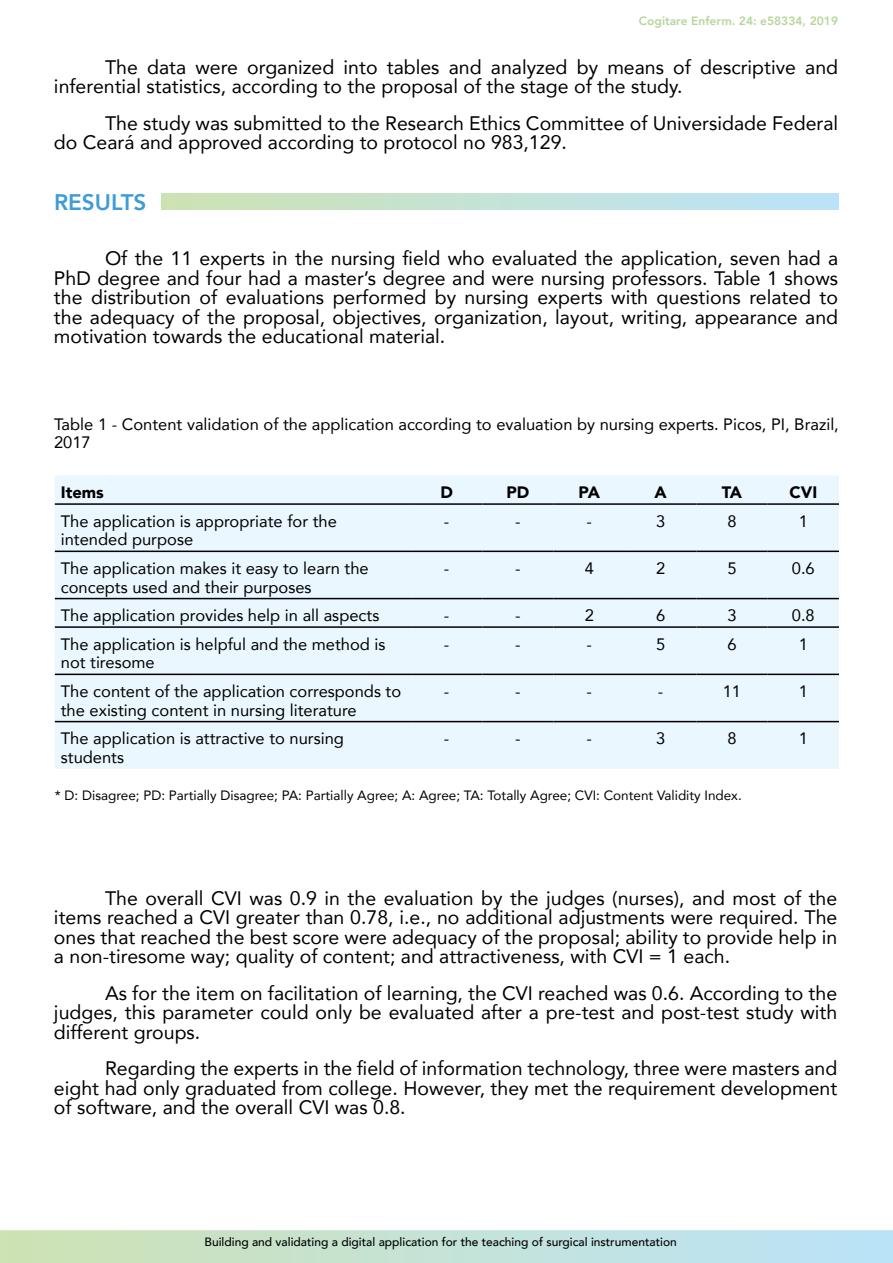
<style>
.page{position:relative;width:893px;height:1263px;background:#fff}
.page>*{position:absolute;margin:0;border:0;box-sizing:border-box;transform-origin:0 0}
.t1{font:800 22.5px "Avenir";color:#409cd4}
.t2{font:19.5px/19.5px "Avenir";color:#000;text-align:justify}
.t3{font:16.5px/18.8px "Avenir";color:#000}
.t4{font:900 16.5px "Avenir";color:#000}
.t5{font:13.5px "Avenir";color:#000}
.t6{font:500 12px "Avenir";color:#000}
.t7{font:800 12px "Avenir";color:#b7d69b}
</style>
<div class="page">
<svg style="left:0;top:1230px;width:893px;height:33px;background:#c4e2d6"></svg>
<div style="left:162px;top:193px;width:676px;height:17px;background:linear-gradient(to right,#cee2b2,#bae3fb)"></div>
<div style="left:55px;top:476px;width:784px;height:293px;background:#eaf7fe"></div>
<hr style="left:55px;top:503px;width:356px;height:2px;background:#000">
<hr style="left:411px;top:503px;width:71px;height:2px;background:#000">
<hr style="left:482px;top:503px;width:72px;height:2px;background:#000">
<hr style="left:554px;top:503px;width:71px;height:2px;background:#000">
<hr style="left:625px;top:503px;width:71px;height:2px;background:#000">
<hr style="left:696px;top:503px;width:72px;height:2px;background:#000">
<hr style="left:768px;top:503px;width:71px;height:2px;background:#000">
<hr style="left:55px;top:551px;width:356px;height:1px;background:#000">
<hr style="left:411px;top:551px;width:71px;height:1px;background:#000">
<hr style="left:482px;top:551px;width:72px;height:1px;background:#000">
<hr style="left:554px;top:551px;width:71px;height:1px;background:#000">
<hr style="left:625px;top:551px;width:71px;height:1px;background:#000">
<hr style="left:696px;top:551px;width:72px;height:1px;background:#000">
<hr style="left:768px;top:551px;width:71px;height:1px;background:#000">
<hr style="left:55px;top:598px;width:356px;height:1px;background:#000">
<hr style="left:411px;top:598px;width:71px;height:1px;background:#000">
<hr style="left:482px;top:598px;width:72px;height:1px;background:#000">
<hr style="left:554px;top:598px;width:71px;height:1px;background:#000">
<hr style="left:625px;top:598px;width:71px;height:1px;background:#000">
<hr style="left:696px;top:598px;width:72px;height:1px;background:#000">
<hr style="left:768px;top:598px;width:71px;height:1px;background:#000">
<hr style="left:55px;top:626px;width:356px;height:2px;background:#000">
<hr style="left:411px;top:626px;width:71px;height:2px;background:#000">
<hr style="left:482px;top:626px;width:72px;height:2px;background:#000">
<hr style="left:554px;top:626px;width:71px;height:2px;background:#000">
<hr style="left:625px;top:626px;width:71px;height:2px;background:#000">
<hr style="left:696px;top:626px;width:72px;height:2px;background:#000">
<hr style="left:768px;top:626px;width:71px;height:2px;background:#000">
<hr style="left:55px;top:674px;width:356px;height:1px;background:#000">
<hr style="left:411px;top:674px;width:71px;height:1px;background:#000">
<hr style="left:482px;top:674px;width:72px;height:1px;background:#000">
<hr style="left:554px;top:674px;width:71px;height:1px;background:#000">
<hr style="left:625px;top:674px;width:71px;height:1px;background:#000">
<hr style="left:696px;top:674px;width:72px;height:1px;background:#000">
<hr style="left:768px;top:674px;width:71px;height:1px;background:#000">
<hr style="left:55px;top:721px;width:356px;height:1px;background:#000">
<hr style="left:411px;top:721px;width:71px;height:1px;background:#000">
<hr style="left:482px;top:721px;width:72px;height:1px;background:#000">
<hr style="left:554px;top:721px;width:71px;height:1px;background:#000">
<hr style="left:625px;top:721px;width:71px;height:1px;background:#000">
<hr style="left:696px;top:721px;width:72px;height:1px;background:#000">
<hr style="left:768px;top:721px;width:71px;height:1px;background:#000">
<p class="t7" style="left:639px;top:12px;width:201px">Cogitare Enferm. 24: e58334, 2019</p>
<p class="t2" style="left:54px;top:56px;width:786px;text-indent:51px">The data were organized into tables and analyzed by means of descriptive and inferential statistics, according to the proposal of the stage of the study.</p>
<p class="t2" style="left:54px;top:112px;width:786px;text-indent:51px">The study was submitted to the Research Ethics Committee of Universidade Federal do Ceará and approved according to protocol no 983,129.</p>
<p class="t1" style="left:54px;top:184px;width:94px">RESULTS</p>
<p class="t2" style="left:54px;top:248px;width:786px;text-indent:51px">Of the 11 experts in the nursing field who evaluated the application, seven had a PhD degree and four had a master’s degree and were nursing professors. Table 1 shows the distribution of evaluations performed by nursing experts with questions related to the adequacy of the proposal, objectives, organization, layout, writing, appearance and motivation towards the educational material.</p>
<p class="t3" style="left:54px;top:414px;width:786px">Table 1 - Content validation of the application according to evaluation by nursing experts. Picos, PI, Brazil,<br>2017</p>
<p class="t4" style="left:61px;top:478px;width:45px">Items</p>
<p class="t4" style="left:440px;top:478px;width:14px">D</p>
<p class="t4" style="left:507px;top:478px;width:24px">PD</p>
<p class="t4" style="left:579px;top:478px;width:23px">PA</p>
<p class="t4" style="left:655px;top:478px;width:14px">A</p>
<p class="t4" style="left:722px;top:478px;width:22px">TA</p>
<p class="t4" style="left:789px;top:478px;width:29px">CVI</p>
<p class="t3" style="left:61px;top:511px;width:278px">The application is appropriate for the intended purpose</p>
<p class="t3" style="left:444px;top:511px;width:7px">-</p>
<p class="t3" style="left:515px;top:511px;width:7px">-</p>
<p class="t3" style="left:587px;top:511px;width:7px">-</p>
<p class="t3" style="left:656px;top:511px;width:11px">3</p>
<p class="t3" style="left:727px;top:511px;width:11px">8</p>
<p class="t3" style="left:799px;top:511px;width:11px">1</p>
<p class="t3" style="left:61px;top:558px;width:309px">The application makes it easy to learn the concepts used and their purposes</p>
<p class="t3" style="left:444px;top:558px;width:7px">-</p>
<p class="t3" style="left:515px;top:558px;width:7px">-</p>
<p class="t3" style="left:585px;top:558px;width:11px">4</p>
<p class="t3" style="left:656px;top:558px;width:11px">2</p>
<p class="t3" style="left:727px;top:558px;width:11px">5</p>
<p class="t3" style="left:792px;top:558px;width:24px">0.6</p>
<p class="t3" style="left:61px;top:605px;width:320px">The application provides help in all aspects</p>
<p class="t3" style="left:444px;top:605px;width:7px">-</p>
<p class="t3" style="left:515px;top:605px;width:7px">-</p>
<p class="t3" style="left:585px;top:605px;width:11px">2</p>
<p class="t3" style="left:656px;top:605px;width:11px">6</p>
<p class="t3" style="left:727px;top:605px;width:11px">3</p>
<p class="t3" style="left:792px;top:605px;width:24px">0.8</p>
<p class="t3" style="left:61px;top:634px;width:326px">The application is helpful and the method is not tiresome</p>
<p class="t3" style="left:444px;top:634px;width:7px">-</p>
<p class="t3" style="left:515px;top:634px;width:7px">-</p>
<p class="t3" style="left:587px;top:634px;width:7px">-</p>
<p class="t3" style="left:656px;top:634px;width:11px">5</p>
<p class="t3" style="left:727px;top:634px;width:11px">6</p>
<p class="t3" style="left:799px;top:634px;width:11px">1</p>
<p class="t3" style="left:61px;top:681px;width:342px">The content of the application corresponds to the existing content in nursing literature</p>
<p class="t3" style="left:444px;top:681px;width:7px">-</p>
<p class="t3" style="left:515px;top:681px;width:7px">-</p>
<p class="t3" style="left:587px;top:681px;width:7px">-</p>
<p class="t3" style="left:658px;top:681px;width:7px">-</p>
<p class="t3" style="left:723px;top:681px;width:20px">11</p>
<p class="t3" style="left:799px;top:681px;width:11px">1</p>
<p class="t3" style="left:61px;top:728px;width:285px">The application is attractive to nursing students</p>
<p class="t3" style="left:444px;top:728px;width:7px">-</p>
<p class="t3" style="left:515px;top:728px;width:7px">-</p>
<p class="t3" style="left:587px;top:728px;width:7px">-</p>
<p class="t3" style="left:656px;top:728px;width:11px">3</p>
<p class="t3" style="left:727px;top:728px;width:11px">8</p>
<p class="t3" style="left:799px;top:728px;width:11px">1</p>
<p class="t5" style="left:55px;top:785px;width:688px">* D: Disagree; PD: Partially Disagree; PA: Partially Agree; A: Agree; TA: Totally Agree; CVI: Content Validity Index.</p>
<p class="t2" style="left:54px;top:888px;width:785px;text-indent:51px">The overall CVI was 0.9 in the evaluation by the judges (nurses), and most of the items reached a CVI greater than 0.78, i.e., no additional adjustments were required. The ones that reached the best score were adequacy of the proposal; ability to provide help in a non-tiresome way; quality of content; and attractiveness, with CVI = 1 each.</p>
<p class="t2" style="left:54px;top:983px;width:785px;text-indent:51px">As for the item on facilitation of learning, the CVI reached was 0.6. According to the judges, this parameter could only be evaluated after a pre-test and post-test study with different groups.</p>
<p class="t2" style="left:54px;top:1058px;width:785px;text-indent:51px">Regarding the experts in the field of information technology, three were masters and eight had only graduated from college. However, they met the requirement development of software, and the overall CVI was 0.8.</p>
<p class="t6" style="left:204px;top:1232px;width:474px">Building and validating a digital application for the teaching of surgical instrumentation</p>
</div>
